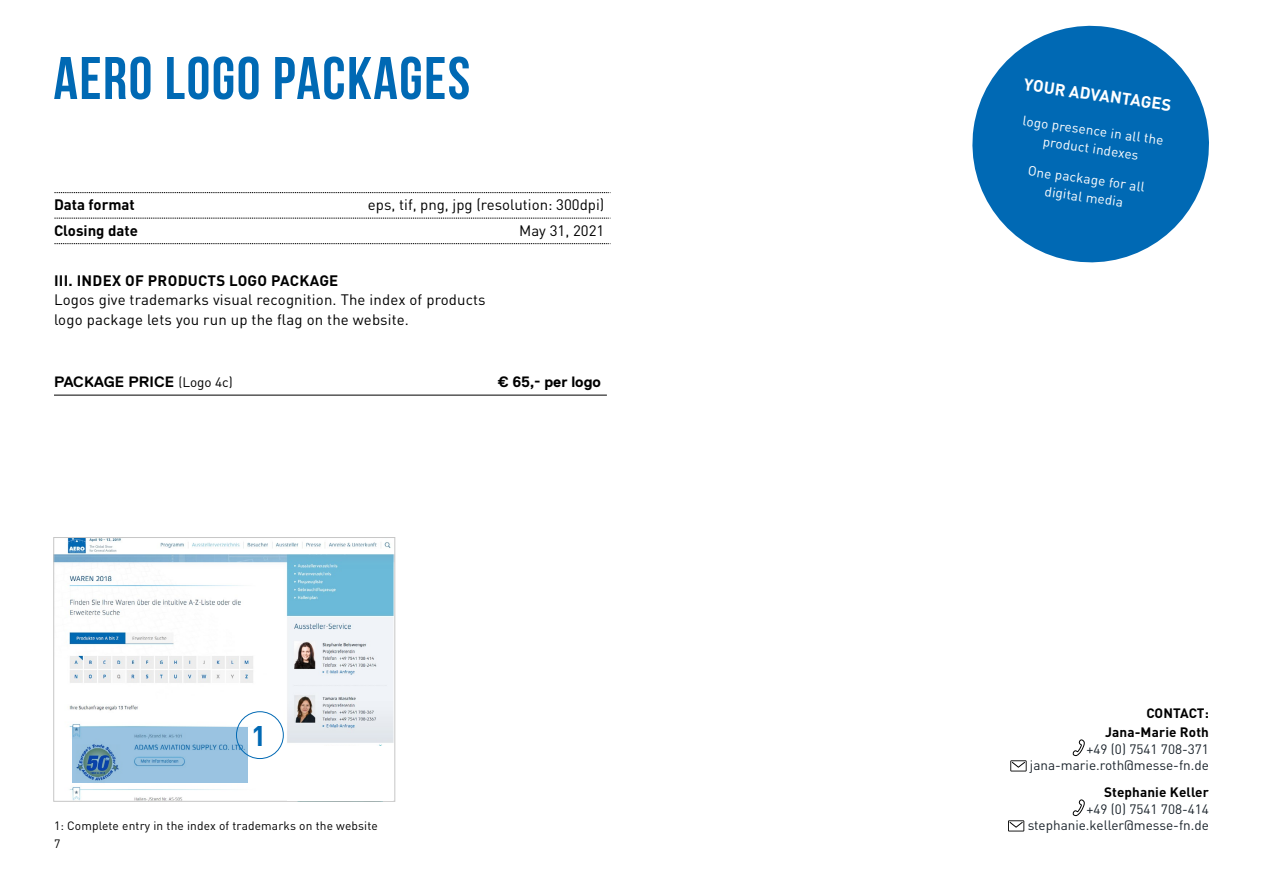
<style>
.page{position:relative;width:1263px;height:893px;background:#fff}
.page>*{position:absolute;margin:0;border:0;box-sizing:border-box;transform-origin:0 0}
.t1{font:700 60px "Bebas Neue";letter-spacing:.025em;color:#0069b4}
.t2{font:700 28.05px "DIN Pro";color:#0069b4}
.t3{font:700 16.5px "DIN Pro";color:#fff}
.t4{font:15px/19.5px "DIN Pro";letter-spacing:.01em;color:#000}
.t5{font:700 15px "DIN Pro";letter-spacing:.005em;color:#000}
.t6{font:700 15px "Replica Pro";color:#000}
.t7{font:13.5px/16.5px "DIN Pro";color:#1b242c;text-align:right}
.t8{font:13.5px/18px "DIN Pro";color:#fff;text-align:center}
.t9{font:700 13.5px/19.5px "DIN Pro";letter-spacing:.01em;color:#000;text-align:right}
.t10{font:12px "DIN Pro";letter-spacing:.01em;color:#000}
.s1{font-family:"DIN Pro";font-weight:400;font-size:13.5px}
</style>
<div class="page">
<svg style="left:972px;top:25px;width:237px;height:238px;fill:#0069b4"></svg>
<hr style="left:54px;top:395px;width:553px;height:1px;background:#000">
<svg style="left:54px;top:192px;width:557px;height:1px"></svg>
<svg style="left:54px;top:218px;width:557px;height:1px"></svg>
<svg style="left:54px;top:243px;width:557px;height:1px"></svg>
<svg style="left:1072px;top:739px;width:13px;height:17px"></svg>
<svg style="left:1010px;top:760px;width:16px;height:11px"></svg>
<svg style="left:1072px;top:799px;width:13px;height:17px"></svg>
<svg style="left:1008px;top:820px;width:16px;height:11px"></svg>
<img style="left:56px;top:539px;width:337px;height:260px">
<div style="left:54px;top:537px;width:341px;height:264px;border:1px solid #c6c6c6"></div>
<svg style="left:73px;top:727px;width:175px;height:56px;background:#8cb7d7"></svg>
<div style="left:236px;top:711px;width:48px;height:48px;border:1px solid #0069b4;border-radius:50%"></div>
<div style="left:287px;top:746px;width:105px;height:55px;background:#fff"></div>
<h1 class="t1" style="left:53px;top:45px;width:418px">AERO LOGO PACKAGES</h1>
<p class="t5" style="left:54px;top:194px;width:82px">Data format</p>
<p class="t4" style="left:368px;top:194px;width:238px">eps, tif, png, jpg (resolution: 300dpi)</p>
<p class="t5" style="left:54px;top:220px;width:85px">Closing date</p>
<p class="t4" style="left:519px;top:220px;width:87px">May 31, 2021</p>
<p class="t5" style="left:54px;top:270px;width:286px">III. INDEX OF PRODUCTS LOGO PACKAGE</p>
<p class="t4" style="left:54px;top:289px;width:433px">Logos give trademarks visual recognition. The index of products logo package lets you run up the flag on the website.</p>
<p class="t6" style="left:54px;top:373px;width:180px">PACKAGE PRICE <span class="s1">(Logo 4c)</span></p>
<p class="t6" style="left:498px;top:373px;width:105px">€ 65,- per logo</p>
<h2 class="t2" style="left:251px;top:717px;width:17px">1</h2>
<p class="t10" style="left:54px;top:818px;width:325px">1: Complete entry in the index of trademarks on the website</p>
<p class="t10" style="left:54px;top:836px;width:8px">7</p>
<p class="t3" style="left:1025px;top:73px;width:150px;rotate:8deg">YOUR ADVANTAGES</p>
<p class="t8" style="left:1024px;top:111px;width:144px;rotate:8deg">logo presence in all the product indexes</p>
<p class="t8" style="left:1029px;top:161px;width:119px;rotate:8deg">One package for all digital media</p>
<p class="t9" style="left:1105px;top:703px;width:105px">CONTACT:<br>Jana-Marie Roth</p>
<p class="t7" style="left:1030px;top:740px;width:180px">+49 (0) 7541 708-371 jana-marie.roth@messe-fn.de</p>
<p class="t9" style="left:1104px;top:782px;width:106px">Stephanie Keller</p>
<p class="t7" style="left:1028px;top:800px;width:183px">+49 (0) 7541 708-414 stephanie.keller@messe-fn.de</p>
</div>
